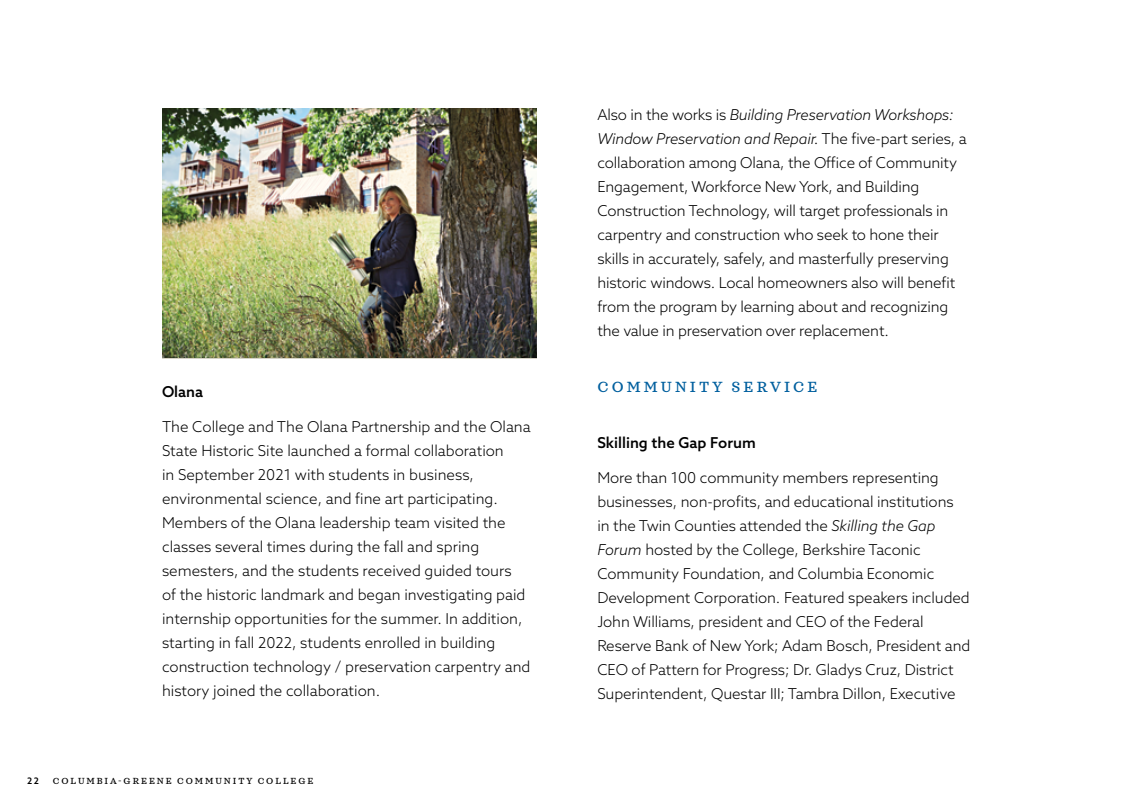
<style>
.page{position:relative;width:1134px;height:810px;background:#fff}
.page>*{position:absolute;margin:0;border:0;box-sizing:border-box;transform-origin:0 0}
.t1{font:300 15px/24px "Azo Sans";letter-spacing:-.005em;color:#000}
.t2{font:500 15px "Azo Sans";color:#000}
.t3{font:500 15px "Sagona";letter-spacing:.21em;color:#005f9e}
.t4{font:500 9px "Sagona";letter-spacing:.21em;color:#000}
.t5{font:500 9px "Azo Sans";color:#000}
.s1{font-style:italic}
</style>
<div class="page">
<img style="left:162px;top:108px;width:375px;height:249px">
<p class="t2" style="left:162px;top:382px;width:43px">Olana</p>
<p class="t1" style="left:162px;top:415px;width:370px">The College and The Olana Partnership and the Olana State Historic Site launched a formal collaboration<br>in September 2021 with students in business, environmental science, and fine art participating.<br>Members of the Olana leadership team visited the classes several times during the fall and spring semesters, and the students received guided tours<br>of the historic landmark and began investigating paid internship opportunities for the summer. In addition, starting in fall 2022, students enrolled in building construction technology / preservation carpentry and history joined the collaboration.</p>
<p class="t5" style="left:27px;top:775px;width:14px">22</p>
<p class="t4" style="left:53px;top:775px;width:262px">COLUMBIA-GREENE COMMUNITY COLLEGE</p>
<p class="t1" style="left:597px;top:102px;width:371px">Also in the works is <span class="s1">Building Preservation Workshops:<br>Window Preservation and Repair.</span> The five-part series, a collaboration among Olana, the Office of Community Engagement, Workforce New York, and Building Construction Technology, will target professionals in carpentry and construction who seek to hone their skills in accurately, safely, and masterfully preserving historic windows. Local homeowners also will benefit from the program by learning about and recognizing the value in preservation over replacement.</p>
<p class="t3" style="left:597px;top:378px;width:222px">COMMUNITY SERVICE</p>
<p class="t2" style="left:597px;top:433px;width:160px">Skilling the Gap Forum</p>
<p class="t1" style="left:597px;top:466px;width:375px">More than 100 community members representing businesses, non-profits, and educational institutions<br>in the Twin Counties attended the <span class="s1">Skilling the Gap Forum</span> hosted by the College, Berkshire Taconic Community Foundation, and Columbia Economic Development Corporation. Featured speakers included John Williams, president and CEO of the Federal Reserve Bank of New York; Adam Bosch, President and CEO of Pattern for Progress; Dr. Gladys Cruz, District Superintendent, Questar III; Tambra Dillon, Executive</p>
</div>
